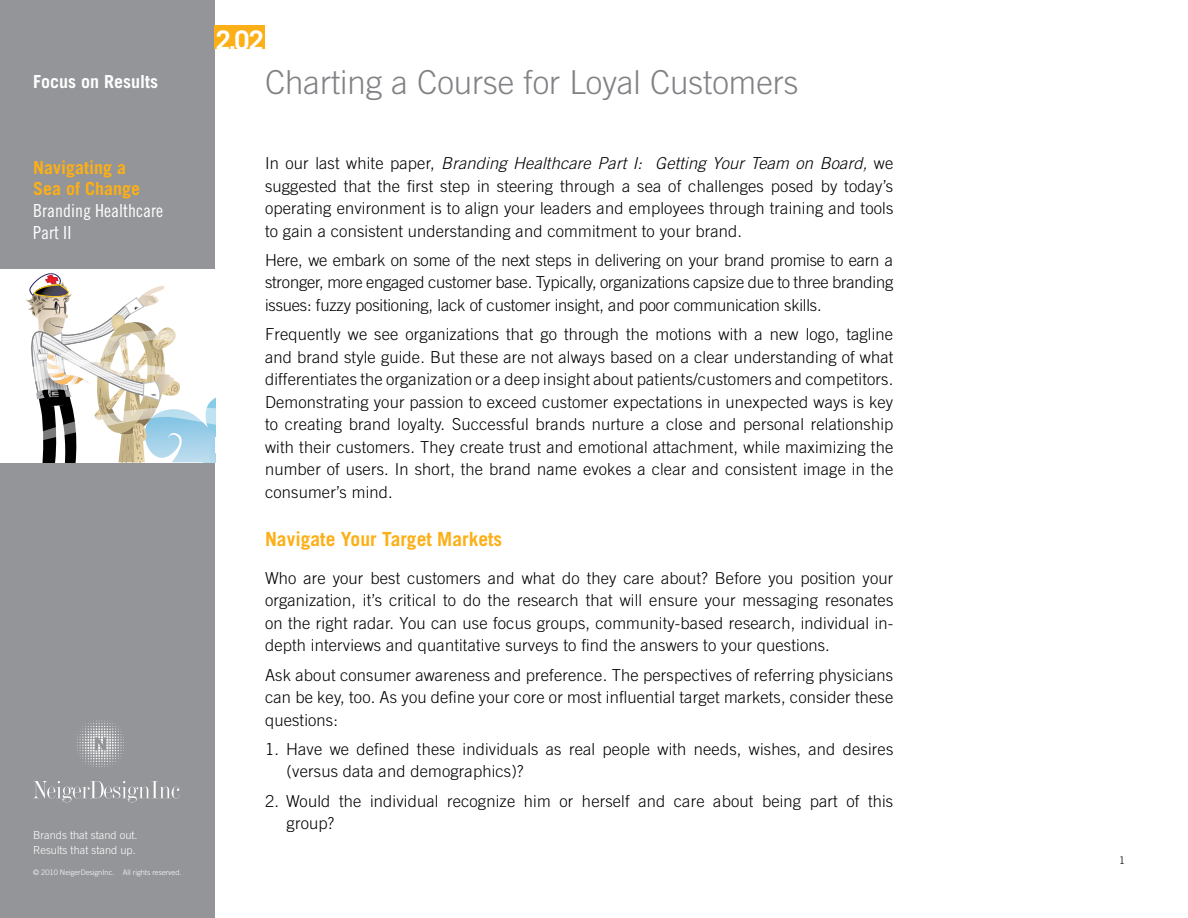
<style>
.page{position:relative;width:1188px;height:918px;background:#fff}
.page>*{position:absolute;margin:0;border:0;box-sizing:border-box;transform-origin:0 0}
.t1{font:300 33px "Trade Gothic LT Std";color:#808285}
.t2{font:700 27px "Trade Gothic LT Std";color:#fff}
.Subheads_Yellow{font:700 19.5px "Trade Gothic";color:#fcaf17}
.t3{font:18px/21.6px "Trade Gothic Cond Eighteen";color:#fff}
.t4{font:700 18px "Trade Gothic LT Std";color:#fff}
.Body-TradeGothic{font:300 16.5px/22.5px "Trade Gothic";letter-spacing:.01em;color:#000;text-align:justify}
.Body-_Bullet-TradeGo{font:300 16.5px/22.5px "Trade Gothic";letter-spacing:.01em;color:#000}
.t5{font:300 11.1px/15px "Trade Gothic LT Std";color:#fff}
.t6{font:300 10.5px "Trade Gothic LT Std";color:#000}
.t7{font:300 7.5px "Trade Gothic LT Std";color:#fff}
.s1{font-family:"Trade Gothic";font-weight:700;color:#fcaf17}
.s2{font-style:italic}
</style>
<div class="page">
<div style="left:0;top:0;width:215px;height:918px;background:#939598"></div>
<img style="left:77px;top:720px;width:47px;height:47px">
<svg style="left:33px;top:781px;width:147px;height:21px"></svg>
<div style="left:215px;top:25px;width:50px;height:24px;background:#fcaf17"></div>
<svg style="left:0;top:269px;width:215px;height:194px;background:#e0e0dc"></svg>
<p class="t4" style="left:33px;top:71px;width:126px">Focus on Results</p>
<p class="t3" style="left:33px;top:156px;width:131px"><span class="s1">Navigating a<br>Sea of Change<br></span>Branding Healthcare<br>Part II</p>
<p class="t5" style="left:33px;top:827px;width:106px">Brands that stand out.<br>Results that stand up.</p>
<p class="t7" style="left:33px;top:867px;width:150px">© 2010 NeigerDesignInc. All rights reserved.</p>
<p class="t2" style="left:216px;top:24px;width:49px">2.02</p>
<p class="t1" style="left:265px;top:63px;width:535px">Charting a Course for Loyal Customers</p>
<p class="Body-TradeGothic" style="left:265px;top:152px;width:630px">In our last white paper, <span class="s2">Branding Healthcare Part I: Getting Your Team on Board,</span> we suggested that the first step in steering through a sea of challenges posed by today’s operating environment is to align your leaders and employees through training and tools to gain a consistent understanding and commitment to your brand.</p>
<p class="Body-TradeGothic" style="left:265px;top:248px;width:630px">Here, we embark on some of the next steps in delivering on your brand promise to earn a stronger, more engaged customer base. Typically, organizations capsize due to three branding issues: fuzzy positioning, lack of customer insight, and poor communication skills.</p>
<p class="Body-TradeGothic" style="left:265px;top:323px;width:630px">Frequently we see organizations that go through the motions with a new logo, tagline and brand style guide. But these are not always based on a clear understanding of what differentiates the organization or a deep insight about patients/customers and competitors.<br>Demonstrating your passion to exceed customer expectations in unexpected ways is key to creating brand loyalty. Successful brands nurture a close and personal relationship with their customers. They create trust and emotional attachment, while maximizing the number of users. In short, the brand name evokes a clear and consistent image in the consumer’s mind.</p>
<p class="Subheads_Yellow" style="left:265px;top:527px;width:239px">Navigate Your Target Markets</p>
<p class="Body-TradeGothic" style="left:265px;top:567px;width:630px">Who are your best customers and what do they care about? Before you position your organization, it’s critical to do the research that will ensure your messaging resonates on the right radar. You can use focus groups, community-based research, individual in&shy;depth interviews and quantitative surveys to find the answers to your questions.</p>
<p class="Body-TradeGothic" style="left:265px;top:663px;width:630px">Ask about consumer awareness and preference. The perspectives of referring physicians can be key, too. As you define your core or most influential target markets, consider these questions:</p>
<p class="Body-_Bullet-TradeGo" style="left:287px;top:738px;width:608px;text-indent:-22px">1. Have we defined these individuals as real people with needs, wishes, and desires (versus data and demographics)?</p>
<p class="Body-_Bullet-TradeGo" style="left:287px;top:789px;width:608px;text-indent:-22px">2. Would the individual recognize him or herself and care about being part of this group?</p>
<p class="t6" style="left:1119px;top:854px;width:7px">1</p>
</div>
